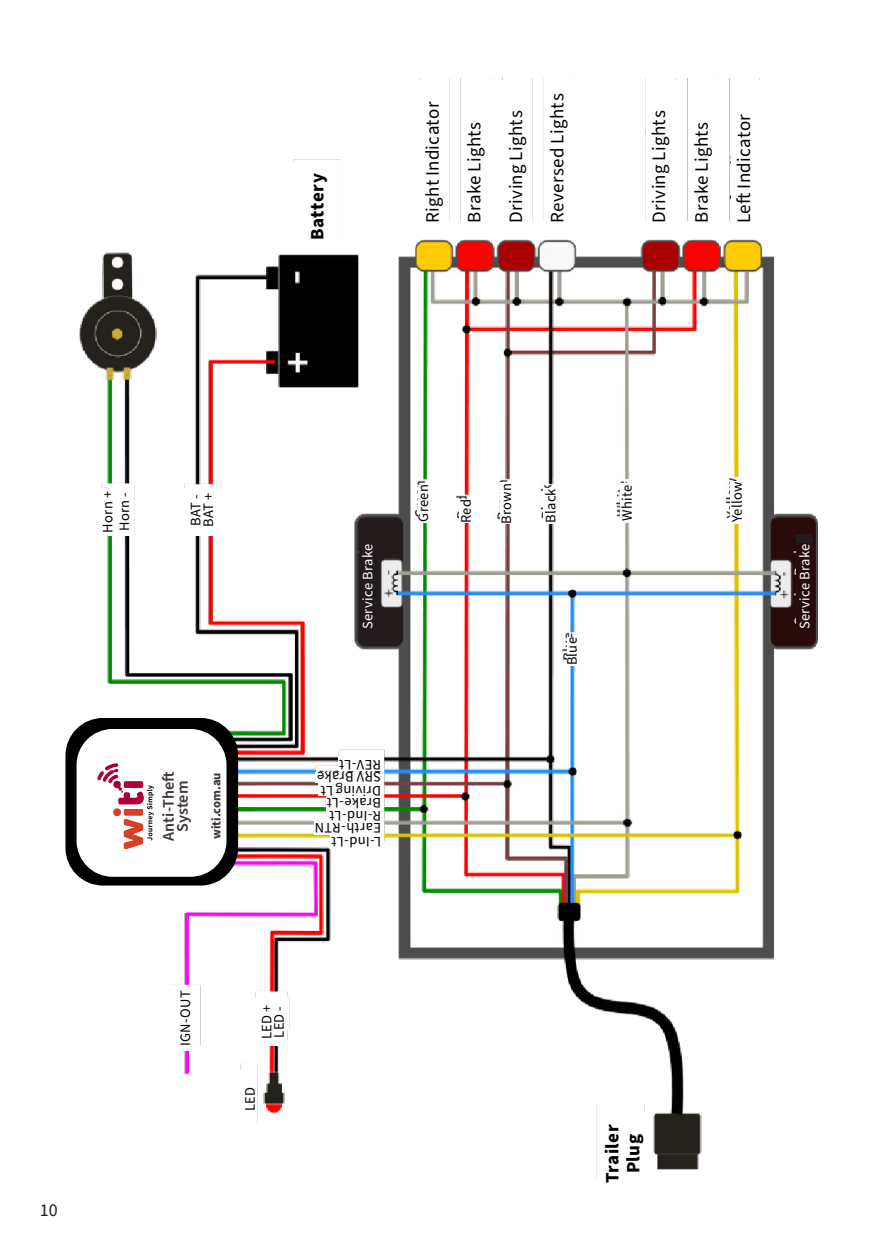
<style>
.page{position:relative;width:893px;height:1259px;background:#fff}
.page>*{position:absolute;margin:0;border:0;box-sizing:border-box;transform-origin:0 0}
.t1{font:18.9px "Source Sans Pro";letter-spacing:.02em;color:#000}
.t2{font:700 18.9px/21px "Source Sans Pro";letter-spacing:.02em;color:#000;text-align:center}
.t3{font:18px "Source Sans Pro";color:#221f1f}
.t4{font:600 16.2px/14.1px "Source Sans Pro";color:#403635;text-align:center}
.t5{font:14.4px/14.1px "Source Sans Pro";letter-spacing:.02em;color:#000}
.t6{font:14.4px "Source Sans Pro";letter-spacing:.025em;color:#fff}
.t7{font:700 12.6px "Source Sans Pro";color:#403635}
</style>
<div class="page">
<img style="left:77px;top:78px;width:741px;height:1099px">
<div style="left:99px;top:488px;width:32px;height:48px;background:#fff"></div>
<div style="left:175px;top:985px;width:16px;height:66px;background:#fff"></div>
<div style="left:240px;top:1070px;width:16px;height:59px;background:#fff"></div>
<div style="left:183px;top:488px;width:32px;height:48px;background:#fff"></div>
<div style="left:418px;top:485px;width:13px;height:37px;background:#fff"></div>
<div style="left:501px;top:483px;width:13px;height:41px;background:#fff"></div>
<div style="left:543px;top:488px;width:13px;height:35px;background:#fff"></div>
<div style="left:620px;top:483px;width:14px;height:39px;background:#fff"></div>
<div style="left:567px;top:637px;width:13px;height:28px;background:#fff"></div>
<div style="left:338px;top:756px;width:45px;height:14px;background:#fff"></div>
<div style="left:315px;top:771px;width:68px;height:11px;background:#fff"></div>
<div style="left:318px;top:783px;width:65px;height:13px;background:#fff"></div>
<div style="left:326px;top:795px;width:57px;height:13px;background:#fff"></div>
<div style="left:326px;top:808px;width:57px;height:12px;background:#fff"></div>
<div style="left:330px;top:834px;width:53px;height:13px;background:#fff"></div>
<div style="left:314px;top:820px;width:69px;height:14px;background:#fff"></div>
<div style="left:730px;top:481px;width:14px;height:42px;background:#fff"></div>
<div style="left:460px;top:499px;width:13px;height:24px;background:#fff"></div>
<div style="left:359px;top:538px;width:17px;height:90px;background:#231b1c"></div>
<div style="left:796px;top:538px;width:17px;height:90px;background:#231b1c"></div>
<div style="left:796px;top:543px;width:17px;height:89px;background:#280b0b"></div>
<div style="left:254px;top:998px;width:32px;height:48px;background:#fff"></div>
<div style="left:597px;top:1111px;width:48px;height:74px;background:#fff"></div>
<div style="left:293px;top:162px;width:47px;height:82px;background:#fff"></div>
<div style="left:419px;top:80px;width:30px;height:143px;background:#fff"></div>
<div style="left:731px;top:80px;width:30px;height:143px;background:#fff"></div>
<div style="left:461px;top:80px;width:30px;height:143px;background:#fff"></div>
<div style="left:688px;top:80px;width:30px;height:143px;background:#fff"></div>
<div style="left:67px;top:719px;width:170px;height:165px;background:#000;border-radius:36px"></div>
<div style="left:65px;top:718px;width:173px;height:167px;border:3px solid #000;border-radius:36px"></div>
<div style="left:503px;top:80px;width:29px;height:143px;background:#fff"></div>
<div style="left:646px;top:80px;width:30px;height:143px;background:#fff"></div>
<div style="left:544px;top:80px;width:30px;height:143px;background:#fff"></div>
<div style="left:77px;top:729px;width:150px;height:147px;background:#fff;border-radius:36px"></div>
<svg style="left:97px;top:763px;width:57px;height:86px"></svg>
<h1 class="t2" style="left:307px;top:240px;width:68px;rotate:-90deg">Battery</h1>
<h1 class="t1" style="left:420px;top:223px;width:123px;rotate:-90deg">Right Indicator</h1>
<h1 class="t1" style="left:461px;top:223px;width:103px;rotate:-90deg">Brake Lights</h1>
<h1 class="t1" style="left:503px;top:223px;width:114px;rotate:-90deg">Driving Lights</h1>
<h1 class="t1" style="left:545px;top:223px;width:131px;rotate:-90deg">Reversed Lights</h1>
<h1 class="t1" style="left:646px;top:223px;width:114px;rotate:-90deg">Driving Lights</h1>
<h1 class="t1" style="left:689px;top:223px;width:103px;rotate:-90deg">Brake Lights</h1>
<h1 class="t1" style="left:731px;top:223px;width:110px;rotate:-90deg">Left Indicator</h1>
<p class="t5" style="left:118px;top:531px;width:40px;rotate:-90deg">Horn -</p>
<p class="t5" style="left:202px;top:527px;width:36px;rotate:-90deg">BAT +</p>
<p class="t5" style="left:417px;top:522px;width:39px;rotate:-90deg">Green</p>
<p class="t5" style="left:500px;top:524px;width:42px;rotate:-90deg">Brown</p>
<p class="t5" style="left:544px;top:523px;width:36px;rotate:-90deg">Black</p>
<p class="t5" style="left:620px;top:521px;width:37px;rotate:-90deg">White</p>
<p class="t5" style="left:101px;top:532px;width:43px;rotate:-90deg">Horn +</p>
<p class="t5" style="left:189px;top:526px;width:33px;rotate:-90deg">BAT -</p>
<p class="t5" style="left:459px;top:523px;width:26px;rotate:-90deg">Red</p>
<p class="t5" style="left:730px;top:522px;width:42px;rotate:-90deg">Yellow</p>
<p class="t6" style="left:358px;top:629px;width:87px;rotate:-90deg">Service Brake</p>
<p class="t6" style="left:795px;top:629px;width:87px;rotate:-90deg">Service Brake</p>
<p class="t4" style="left:162px;top:840px;width:70px;rotate:-90deg">Anti-Theft<br>System</p>
<p class="t7" style="left:208px;top:839px;width:68px;rotate:-90deg">witi.com.au</p>
<p class="t5" style="left:381px;top:771px;width:43px;rotate:-180deg">REV-Lt</p>
<p class="t5" style="left:381px;top:783px;width:65px;rotate:-180deg">SRV Brake</p>
<p class="t5" style="left:381px;top:797px;width:62px;rotate:-180deg">Driving Lt</p>
<p class="t5" style="left:381px;top:809px;width:56px;rotate:-180deg">Brake-Lt</p>
<p class="t5" style="left:381px;top:822px;width:53px;rotate:-180deg">R-Ind-Lt</p>
<p class="t5" style="left:381px;top:848px;width:68px;rotate:-180deg">L-Ind-Lt<br>Earth-RTN</p>
<p class="t5" style="left:565px;top:665px;width:30px;rotate:-90deg">Blue</p>
<p class="t3" style="left:40px;top:1198px;width:19px">10</p>
<p class="t5" style="left:179px;top:1046px;width:57px;rotate:-90deg">IGN-OUT</p>
<p class="t5" style="left:260px;top:1039px;width:36px;rotate:-90deg">LED +</p>
<p class="t5" style="left:272px;top:1037px;width:33px;rotate:-90deg">LED -</p>
<p class="t5" style="left:243px;top:1111px;width:26px;rotate:-90deg">LED</p>
<h1 class="t2" style="left:602px;top:1182px;width:59px;rotate:-90deg">Trailer<br>Plug</h1>
</div>
